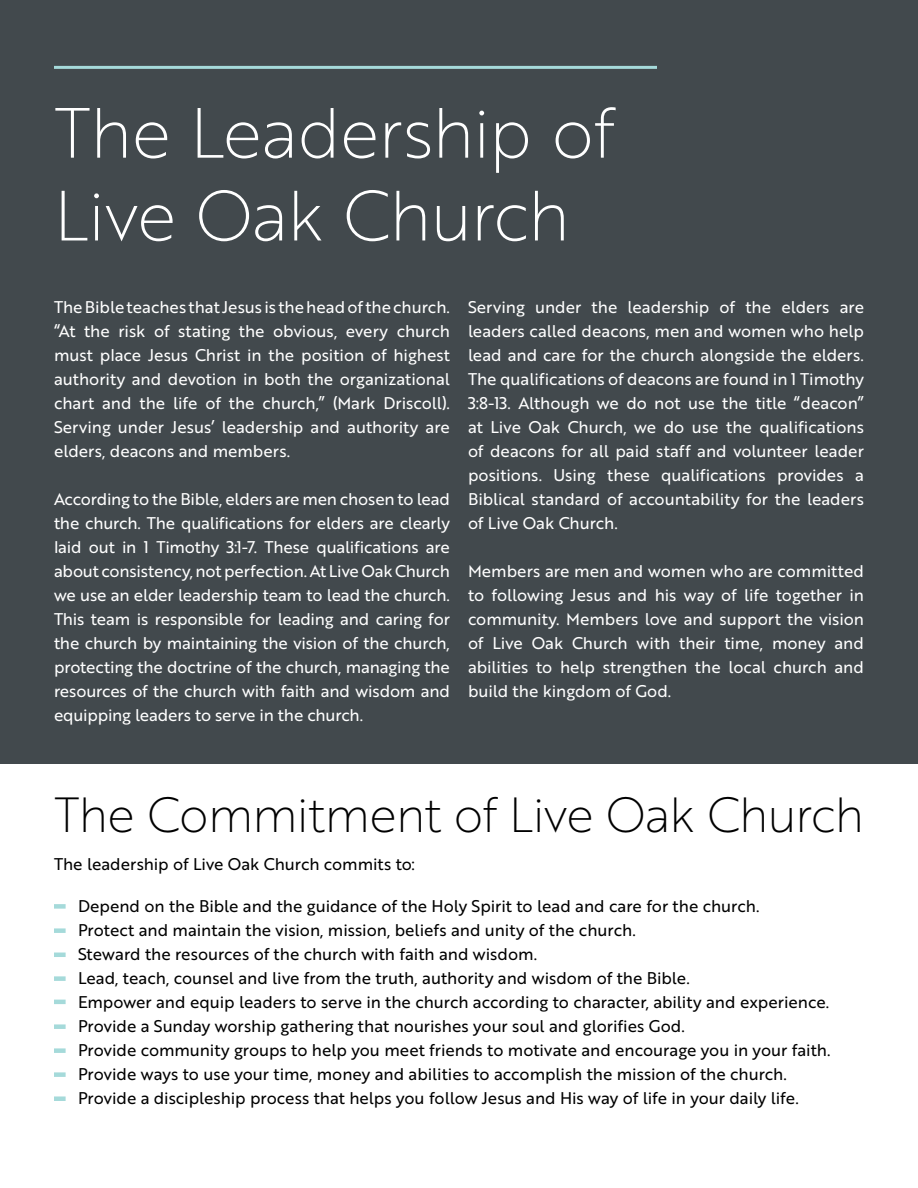
<style>
.page{position:relative;width:918px;height:1188px;background:#fff}
.page>*{position:absolute;margin:0;border:0;box-sizing:border-box;transform-origin:0 0}
.t1{font:69px/82.8px "Brother 1816 Thin";letter-spacing:-.025em;color:#fff}
.t2{font:48px "Brother 1816 Thin";letter-spacing:-.025em;color:#000}
.t3{font:16.5px/24px "Brother 1816 Regular";color:#fff;text-align:justify}
.t4{font:16.5px/24px "Brother 1816 Regular";color:#000}
</style>
<div class="page">
<div style="left:0;top:0;width:918px;height:764px;background:#42494d"></div>
<hr style="left:54px;top:66px;width:603px;height:3px;background:#a5dada">
<div style="left:54px;top:904px;width:12px;height:5px;border:3px solid #a5dada"></div>
<div style="left:54px;top:928px;width:12px;height:5px;border:3px solid #a5dada"></div>
<div style="left:54px;top:953px;width:12px;height:4px;border:3px solid #a5dada"></div>
<div style="left:54px;top:976px;width:12px;height:5px;border:3px solid #a5dada"></div>
<div style="left:54px;top:1000px;width:12px;height:4px;border:3px solid #a5dada"></div>
<div style="left:54px;top:1024px;width:12px;height:5px;border:3px solid #a5dada"></div>
<div style="left:54px;top:1048px;width:12px;height:5px;border:3px solid #a5dada"></div>
<div style="left:54px;top:1072px;width:12px;height:5px;border:3px solid #a5dada"></div>
<div style="left:54px;top:1096px;width:12px;height:5px;border:3px solid #a5dada"></div>
<h1 class="t1" style="left:54px;top:89px;width:562px">The Leadership of<br>Live Oak Church</h1>
<p class="t3" style="left:54px;top:295px;width:398px">The Bible teaches that Jesus is the head of the church. “At the risk of stating the obvious, every church must place Jesus Christ in the position of highest authority and devotion in both the organizational chart and the life of the church,” (Mark Driscoll).<br>Serving under Jesus’ leadership and authority are elders, deacons and members.</p>
<p class="t3" style="left:54px;top:487px;width:398px">According to the Bible, elders are men chosen to lead the church. The qualifications for elders are clearly laid out in 1 Timothy 3:1-7. These qualifications are about consistency, not perfection. At Live Oak Church we use an elder leadership team to lead the church.<br>This team is responsible for leading and caring for the church by maintaining the vision of the church, protecting the doctrine of the church, managing the resources of the church with faith and wisdom and equipping leaders to serve in the church.</p>
<p class="t3" style="left:468px;top:295px;width:398px">Serving under the leadership of the elders are leaders called deacons, men and women who help lead and care for the church alongside the elders.<br>The qualifications of deacons are found in 1 Timothy 3:8-13. Although we do not use the title “deacon” at Live Oak Church, we do use the qualifications of deacons for all paid staff and volunteer leader positions. Using these qualifications provides a Biblical standard of accountability for the leaders of Live Oak Church.</p>
<p class="t3" style="left:468px;top:559px;width:398px">Members are men and women who are committed to following Jesus and his way of life together in community. Members love and support the vision of Live Oak Church with their time, money and abilities to help strengthen the local church and build the kingdom of God.</p>
<h2 class="t2" style="left:54px;top:780px;width:812px">The Commitment of Live Oak Church</h2>
<p class="t4" style="left:54px;top:851px;width:363px">The leadership of Live Oak Church commits to:</p>
<p class="t4" style="left:78px;top:893px;width:754px">Depend on the Bible and the guidance of the Holy Spirit to lead and care for the church.<br>Protect and maintain the vision, mission, beliefs and unity of the church.<br>Steward the resources of the church with faith and wisdom.<br>Lead, teach, counsel and live from the truth, authority and wisdom of the Bible.<br>Empower and equip leaders to serve in the church according to character, ability and experience.<br>Provide a Sunday worship gathering that nourishes your soul and glorifies God.<br>Provide community groups to help you meet friends to motivate and encourage you in your faith.<br>Provide ways to use your time, money and abilities to accomplish the mission of the church.<br>Provide a discipleship process that helps you follow Jesus and His way of life in your daily life.</p>
</div>
